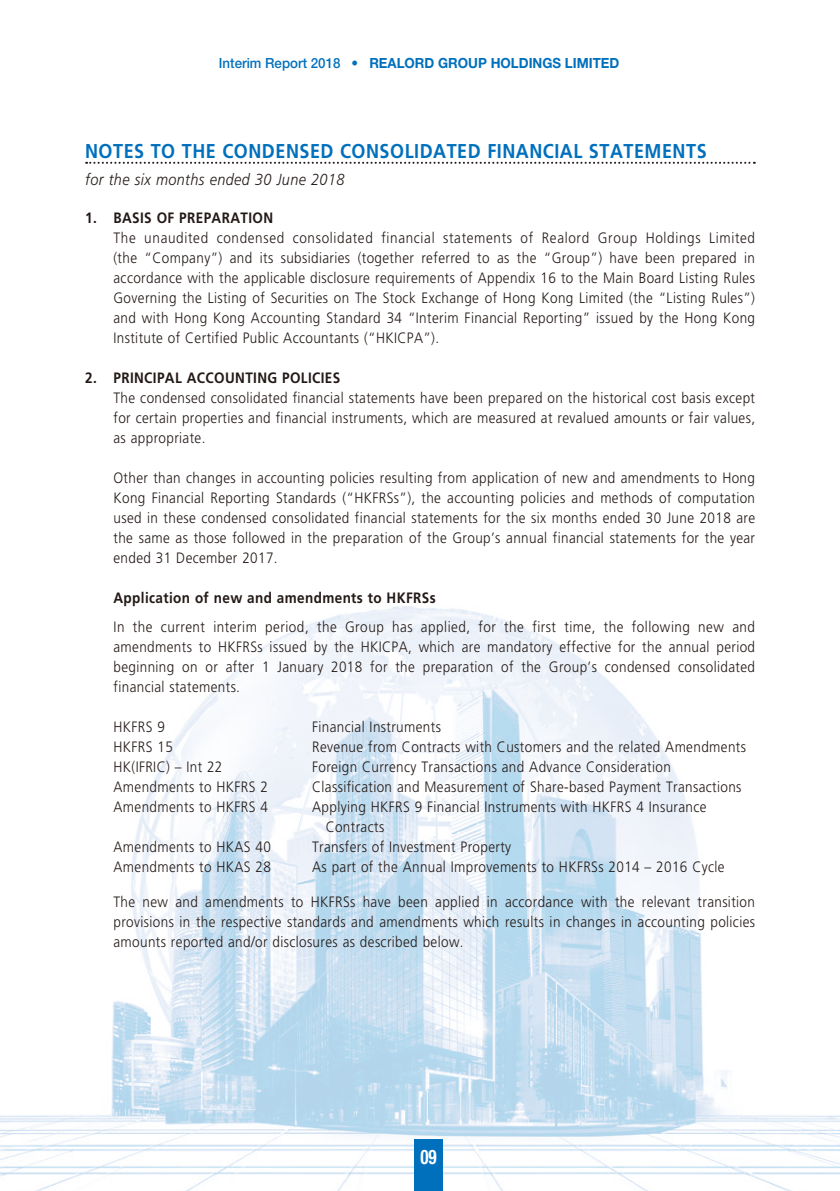
<style>
.page{position:relative;width:840px;height:1191px;background:#fff}
.page>*{position:absolute;margin:0;border:0;box-sizing:border-box;transform-origin:0 0}
.t1{font:700 20px "Frutiger LT Std";letter-spacing:.03em;color:#0070bd;scale:.9 1}
.t2{font:700 condensed 20px "Helvetica Neue LT Std";color:#fff;scale:.85 1}
.t3{font:italic 300 16px "Frutiger LT Std";letter-spacing:.03em;color:#231916;scale:.9 1}
.t4{font:300 15px/20px "Frutiger LT Std";letter-spacing:.03em;color:#231916;text-align:justify;scale:.9 1}
.t5{font:700 15px "Frutiger LT Std";letter-spacing:.03em;color:#231916;scale:.9 1}
.t6{font:700 14px "Helvetica Neue LT Std";color:#0070bd;scale:.95 1}
.s1{font-weight:500}
</style>
<div class="page">
<img style="left:0;top:161px;width:839px;height:1030px">
<div style="left:414px;top:1140px;width:28px;height:51px;background:#0070bd"></div>
<svg style="left:86px;top:162px;width:668px;height:2px"></svg>
<p class="t6" style="left:219px;top:55px;width:423px"><span class="s1">Interim Report 2018 •</span> REALORD GROUP HOLDINGS LIMITED</p>
<h1 class="t1" style="left:85px;top:140px;width:691px">NOTES TO THE CONDENSED CONSOLIDATED FINANCIAL STATEMENTS</h1>
<p class="t3" style="left:85px;top:170px;width:289px">for the six months ended 30 June 2018</p>
<p class="t5" style="left:85px;top:209px;width:210px">1. BASIS OF PREPARATION</p>
<p class="t4" style="left:113px;top:228px;width:714px">The unaudited condensed consolidated financial statements of Realord Group Holdings Limited (the “Company”) and its subsidiaries (together referred to as the “Group”) have been prepared in accordance with the applicable disclosure requirements of Appendix 16 to the Main Board Listing Rules Governing the Listing of Securities on The Stock Exchange of Hong Kong Limited (the “Listing Rules”) and with Hong Kong Accounting Standard 34 “Interim Financial Reporting” issued by the Hong Kong Institute of Certified Public Accountants (“HKICPA”).</p>
<p class="t5" style="left:85px;top:369px;width:285px">2. PRINCIPAL ACCOUNTING POLICIES</p>
<p class="t4" style="left:113px;top:388px;width:714px">The condensed consolidated financial statements have been prepared on the historical cost basis except for certain properties and financial instruments, which are measured at revalued amounts or fair values, as appropriate.</p>
<p class="t4" style="left:113px;top:468px;width:714px">Other than changes in accounting policies resulting from application of new and amendments to Hong Kong Financial Reporting Standards (“HKFRSs”), the accounting policies and methods of computation used in these condensed consolidated financial statements for the six months ended 30 June 2018 are the same as those followed in the preparation of the Group’s annual financial statements for the year ended 31 December 2017.</p>
<p class="t5" style="left:113px;top:589px;width:359px">Application of new and amendments to HKFRSs</p>
<p class="t4" style="left:113px;top:616px;width:714px">In the current interim period, the Group has applied, for the first time, the following new and amendments to HKFRSs issued by the HKICPA, which are mandatory effective for the annual period beginning on or after 1 January 2018 for the preparation of the Group’s condensed consolidated financial statements.</p>
<p class="t4" style="left:113px;top:716px;width:59px">HKFRS 9</p>
<p class="t4" style="left:312px;top:716px;width:144px">Financial Instruments</p>
<p class="t4" style="left:113px;top:736px;width:67px">HKFRS 15</p>
<p class="t4" style="left:312px;top:736px;width:483px">Revenue from Contracts with Customers and the related Amendments</p>
<p class="t4" style="left:113px;top:756px;width:122px">HK(IFRIC) – Int 22</p>
<p class="t4" style="left:312px;top:756px;width:400px">Foreign Currency Transactions and Advance Consideration</p>
<p class="t4" style="left:113px;top:776px;width:173px">Amendments to HKFRS 2</p>
<p class="t4" style="left:312px;top:776px;width:478px">Classification and Measurement of Share-based Payment Transactions</p>
<p class="t4" style="left:113px;top:796px;width:173px">Amendments to HKFRS 4</p>
<p class="t4" style="left:325px;top:796px;width:424px;text-indent:-14px">Applying HKFRS 9 Financial Instruments with HKFRS 4 Insurance<br>Contracts</p>
<p class="t4" style="left:113px;top:836px;width:176px">Amendments to HKAS 40</p>
<p class="t4" style="left:312px;top:836px;width:222px">Transfers of Investment Property</p>
<p class="t4" style="left:113px;top:856px;width:176px">Amendments to HKAS 28</p>
<p class="t4" style="left:312px;top:856px;width:459px">As part of the Annual Improvements to HKFRSs 2014 – 2016 Cycle</p>
<p class="t4" style="left:113px;top:891px;width:714px">The new and amendments to HKFRSs have been applied in accordance with the relevant transition provisions in the respective standards and amendments which results in changes in accounting policies amounts reported and/or disclosures as described below.</p>
<h1 class="t2" style="left:420px;top:1144px;width:21px">09</h1>
</div>
